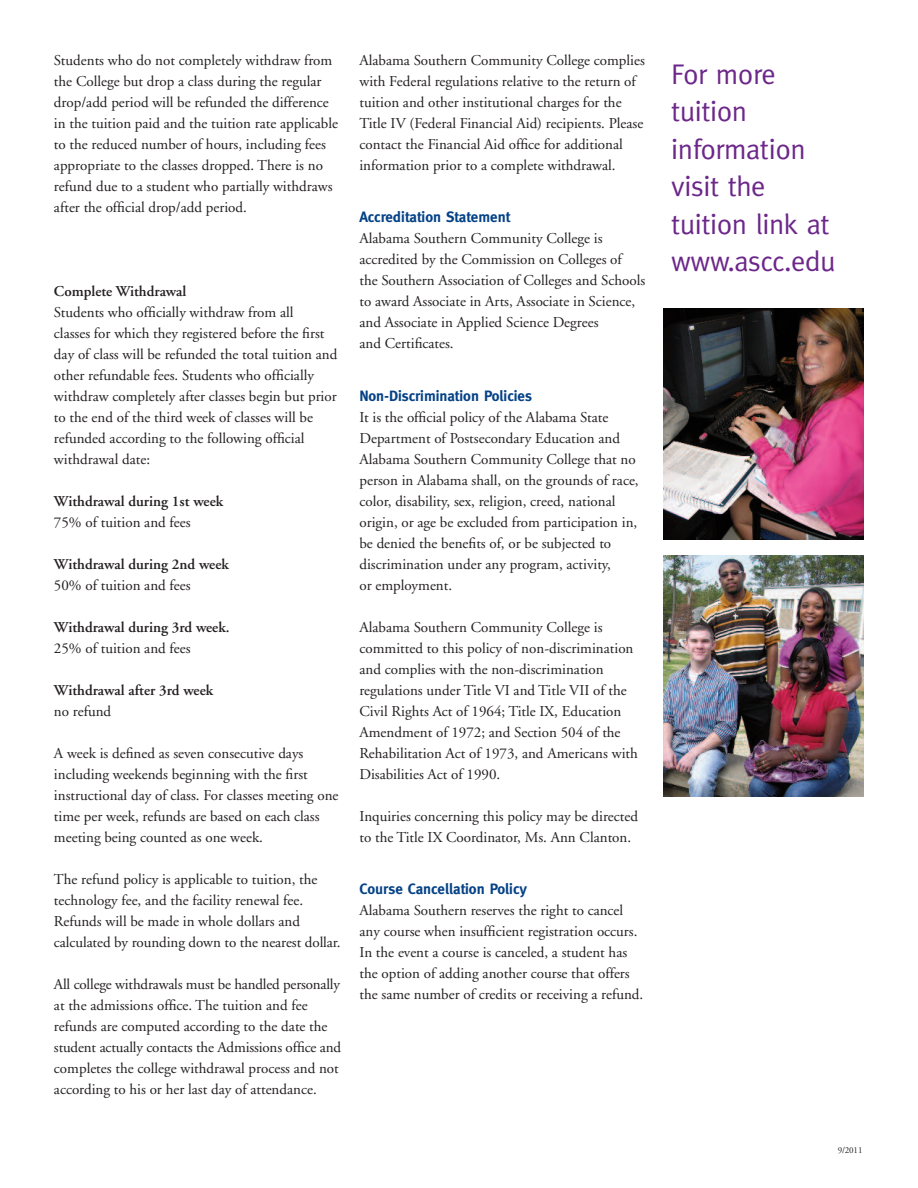
<style>
.page{position:relative;width:918px;height:1188px;background:#fff}
.page>*{position:absolute;margin:0;border:0;box-sizing:border-box;transform-origin:0 0}
.t1{font:28.5px/37.5px "Meta";letter-spacing:-.015em;color:#6c2789}
.t2{font:15px/21px "Adobe Garamond";color:#231f20}
.t3{font:600 15px "Adobe Garamond";color:#231f20}
.t4{font:700 15px "Meta";color:#054286}
.t5{font:9px "Adobe Garamond";color:#231f20}
</style>
<div class="page">
<img style="left:664px;top:308px;width:200px;height:231px">
<img style="left:664px;top:555px;width:200px;height:242px">
<p class="t2" style="left:54px;top:51px;width:286px">Students who do not completely withdraw from the College but drop a class during the regular drop/add period will be refunded the difference in the tuition paid and the tuition rate applicable to the reduced number of hours, including fees appropriate to the classes dropped. There is no refund due to a student who partially withdraws after the official drop/add period.</p>
<p class="t3" style="left:54px;top:285px;width:134px">Complete Withdrawal</p>
<p class="t2" style="left:54px;top:303px;width:285px">Students who officially withdraw from all<br>classes for which they registered before the first day of class will be refunded the total tuition and other refundable fees. Students who officially withdraw completely after classes begin but prior to the end of the third week of classes will be refunded according to the following official withdrawal date:</p>
<p class="t3" style="left:54px;top:495px;width:171px">Withdrawal during 1st week</p>
<p class="t2" style="left:54px;top:513px;width:138px">75% of tuition and fees</p>
<p class="t3" style="left:54px;top:558px;width:176px">Withdrawal during 2nd week</p>
<p class="t2" style="left:54px;top:576px;width:138px">50% of tuition and fees</p>
<p class="t3" style="left:54px;top:621px;width:177px">Withdrawal during 3rd week.</p>
<p class="t2" style="left:54px;top:639px;width:138px">25% of tuition and fees</p>
<p class="t3" style="left:54px;top:684px;width:161px">Withdrawal after 3rd week</p>
<p class="t2" style="left:54px;top:702px;width:59px">no refund</p>
<p class="t2" style="left:54px;top:744px;width:286px">A week is defined as seven consecutive days including weekends beginning with the first instructional day of class. For classes meeting one time per week, refunds are based on each class meeting being counted as one week.</p>
<p class="t2" style="left:54px;top:870px;width:288px">The refund policy is applicable to tuition, the technology fee, and the facility renewal fee.<br>Refunds will be made in whole dollars and calculated by rounding down to the nearest dollar.</p>
<p class="t2" style="left:54px;top:975px;width:289px">All college withdrawals must be handled personally at the admissions office. The tuition and fee refunds are computed according to the date the student actually contacts the Admissions office and completes the college withdrawal process and not according to his or her last day of attendance.</p>
<p class="t2" style="left:359px;top:51px;width:287px">Alabama Southern Community College complies with Federal regulations relative to the return of tuition and other institutional charges for the Title IV (Federal Financial Aid) recipients. Please contact the Financial Aid office for additional information prior to a complete withdrawal.</p>
<p class="t4" style="left:359px;top:208px;width:152px">Accreditation Statement</p>
<p class="t2" style="left:359px;top:229px;width:287px">Alabama Southern Community College is accredited by the Commission on Colleges of<br>the Southern Association of Colleges and Schools to award Associate in Arts, Associate in Science, and Associate in Applied Science Degrees<br>and Certificates.</p>
<p class="t4" style="left:359px;top:387px;width:174px">Non-Discrimination Policies</p>
<p class="t2" style="left:359px;top:408px;width:281px">It is the official policy of the Alabama State Department of Postsecondary Education and Alabama Southern Community College that no person in Alabama shall, on the grounds of race, color, disability, sex, religion, creed, national origin, or age be excluded from participation in, be denied the benefits of, or be subjected to discrimination under any program, activity,<br>or employment.</p>
<p class="t2" style="left:359px;top:618px;width:280px">Alabama Southern Community College is committed to this policy of non-discrimination and complies with the non-discrimination regulations under Title VI and Title VII of the Civil Rights Act of 1964; Title IX, Education Amendment of 1972; and Section 504 of the Rehabilitation Act of 1973, and Americans with Disabilities Act of 1990.</p>
<p class="t2" style="left:359px;top:807px;width:280px">Inquiries concerning this policy may be directed to the Title IX Coordinator, Ms. Ann Clanton.</p>
<p class="t4" style="left:359px;top:880px;width:169px">Course Cancellation Policy</p>
<p class="t2" style="left:359px;top:901px;width:285px">Alabama Southern reserves the right to cancel any course when insufficient registration occurs.<br>In the event a course is canceled, a student has the option of adding another course that offers the same number of credits or receiving a refund.</p>
<h1 class="t1" style="left:671px;top:55px;width:166px">For more tuition information visit the tuition link at www.ascc.edu</h1>
<p class="t5" style="left:838px;top:1146px;width:26px">9/2011</p>
</div>
